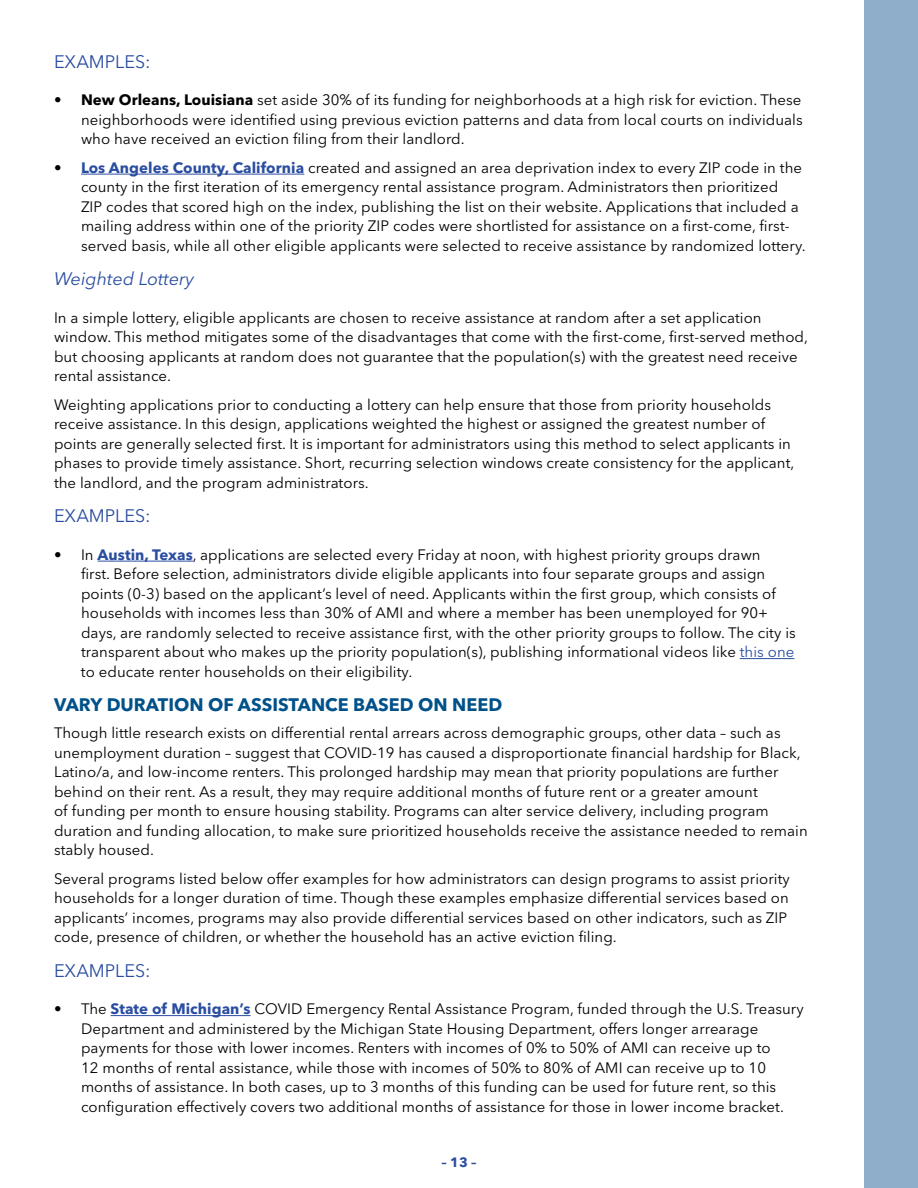
<style>
.page{position:relative;width:918px;height:1188px;background:#fff}
.page>*{position:absolute;margin:0;border:0;box-sizing:border-box;transform-origin:0 0}
.t1{font:700 18px "Avenir Next LT Pro";color:#005189}
.t2{font:18px "Avenir Next LT Pro";color:#2a4da1}
.t3{font:italic 18px "Avenir Next LT Pro";color:#2a4da1}
.t4{font:15px/19.5px "Avenir Next LT Pro";letter-spacing:.005em;color:#000}
.t5{font:700 13.5px "Avenir Next LT Pro";color:#2a4da1}
.s1{font-weight:700}
.s2{font-weight:700;color:#2a4da1}
.s3{color:#2a4da1}
</style>
<div class="page">
<div style="left:864px;top:0;width:54px;height:1188px;background:#8eaec9"></div>
<hr style="left:81px;top:174px;width:223px;height:1px;background:#2a4da1">
<hr style="left:98px;top:561px;width:95px;height:1px;background:#2a4da1">
<hr style="left:740px;top:658px;width:54px;height:1px;background:#2a4da1">
<hr style="left:111px;top:1015px;width:140px;height:1px;background:#2a4da1">
<p class="t2" style="left:54px;top:51px;width:98px">EXAMPLES:</p>
<p class="t4" style="left:81px;top:90px;width:723px;text-align:justify;text-indent:-27px"><span class="s1">• New Orleans, Louisiana</span> set aside 30% of its funding for neighborhoods at a high risk for eviction. These neighborhoods were identified using previous eviction patterns and data from local courts on individuals who have received an eviction filing from their landlord.</p>
<p class="t4" style="left:81px;top:158px;width:726px;text-indent:-27px"><span class="s1">•</span> <span class="s2">Los Angeles County, California</span> created and assigned an area deprivation index to every ZIP code in the county in the first iteration of its emergency rental assistance program. Administrators then prioritized<br>ZIP codes that scored high on the index, publishing the list on their website. Applications that included a mailing address within one of the priority ZIP codes were shortlisted for assistance on a first-come, first&shy;served basis, while all other eligible applicants were selected to receive assistance by randomized lottery.</p>
<p class="t3" style="left:54px;top:268px;width:142px">Weighted Lottery</p>
<p class="t4" style="left:54px;top:308px;width:756px">In a simple lottery, eligible applicants are chosen to receive assistance at random after a set application window. This method mitigates some of the disadvantages that come with the first-come, first-served method, but choosing applicants at random does not guarantee that the population(s) with the greatest need receive rental assistance.</p>
<p class="t4" style="left:54px;top:395px;width:742px">Weighting applications prior to conducting a lottery can help ensure that those from priority households receive assistance. In this design, applications weighted the highest or assigned the greatest number of points are generally selected first. It is important for administrators using this method to select applicants in phases to provide timely assistance. Short, recurring selection windows create consistency for the applicant, the landlord, and the program administrators.</p>
<p class="t2" style="left:54px;top:505px;width:98px">EXAMPLES:</p>
<p class="t4" style="left:81px;top:545px;width:716px;text-indent:-27px">• In <span class="s2">Austin, Texas</span>, applications are selected every Friday at noon, with highest priority groups drawn<br>first. Before selection, administrators divide eligible applicants into four separate groups and assign points (0-3) based on the applicant’s level of need. Applicants within the first group, which consists of households with incomes less than 30% of AMI and where a member has been unemployed for 90+ days, are randomly selected to receive assistance first, with the other priority groups to follow. The city is transparent about who makes up the priority population(s), publishing informational videos like <span class="s3">this one </span>to educate renter households on their eligibility.</p>
<p class="t1" style="left:54px;top:694px;width:450px">VARY DURATION OF ASSISTANCE BASED ON NEED</p>
<p class="t4" style="left:54px;top:723px;width:755px">Though little research exists on differential rental arrears across demographic groups, other data – such as unemployment duration – suggest that COVID-19 has caused a disproportionate financial hardship for Black, Latino/a, and low-income renters. This prolonged hardship may mean that priority populations are further behind on their rent. As a result, they may require additional months of future rent or a greater amount<br>of funding per month to ensure housing stability. Programs can alter service delivery, including program duration and funding allocation, to make sure prioritized households receive the assistance needed to remain stably housed.</p>
<p class="t4" style="left:54px;top:869px;width:737px">Several programs listed below offer examples for how administrators can design programs to assist priority households for a longer duration of time. Though these examples emphasize differential services based on applicants’ incomes, programs may also provide differential services based on other indicators, such as ZIP code, presence of children, or whether the household has an active eviction filing.</p>
<p class="t2" style="left:54px;top:960px;width:98px">EXAMPLES:</p>
<p class="t4" style="left:81px;top:999px;width:724px;text-indent:-27px">• The <span class="s2">State of Michigan’s</span> COVID Emergency Rental Assistance Program, funded through the U.S. Treasury Department and administered by the Michigan State Housing Department, offers longer arrearage payments for those with lower incomes. Renters with incomes of 0% to 50% of AMI can receive up to<br>12 months of rental assistance, while those with incomes of 50% to 80% of AMI can receive up to 10 months of assistance. In both cases, up to 3 months of this funding can be used for future rent, so this configuration effectively covers two additional months of assistance for those in lower income bracket.</p>
<p class="t5" style="left:441px;top:1154px;width:37px">– 13 –</p>
</div>
